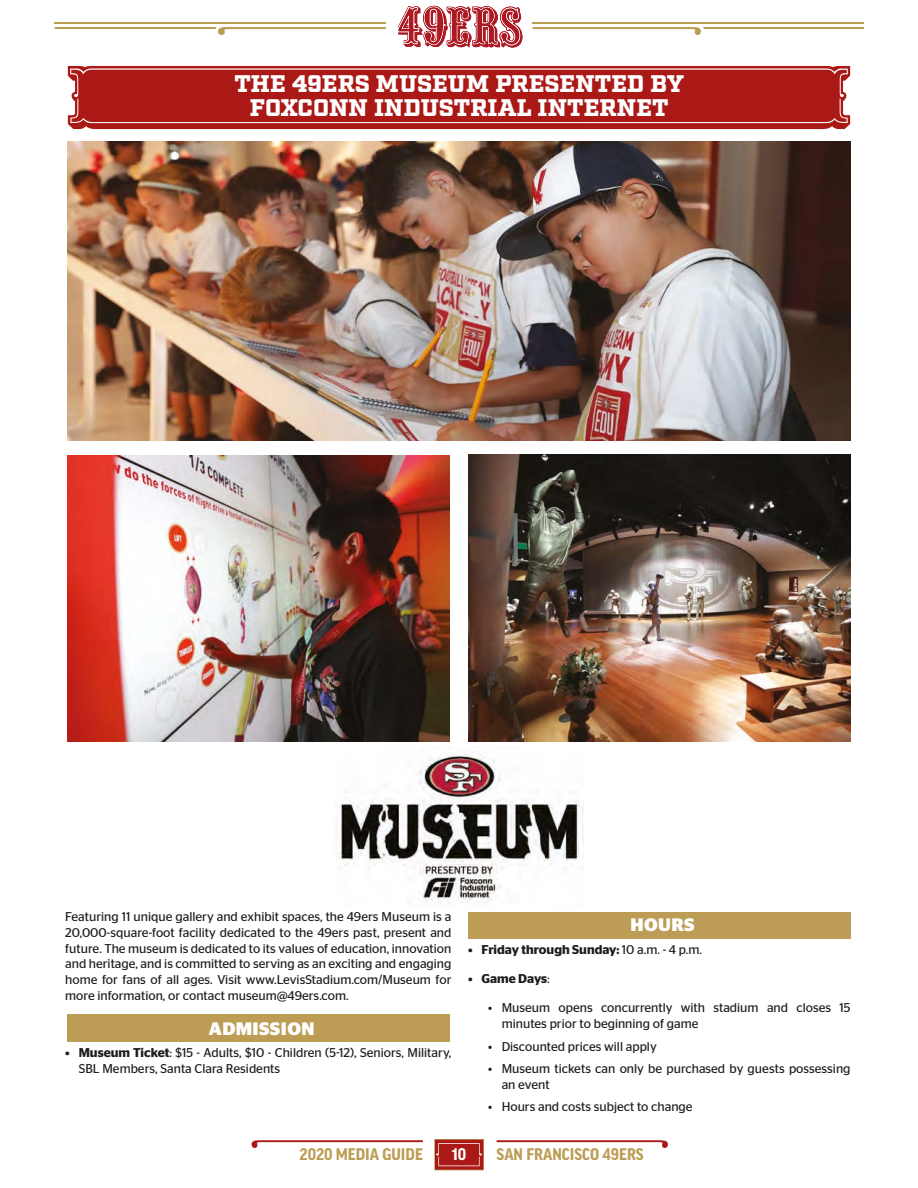
<style>
.page{position:relative;width:918px;height:1188px;background:#fff}
.page>*{position:absolute;margin:0;border:0;box-sizing:border-box;transform-origin:0 0}
.t1{font:900 24px/24px "Factoria";letter-spacing:.005em;color:#fff;text-align:center}
.t2{font:700 18px "Good Headline Pro Narr";color:#bd9d55}
.t3{font:700 18px "Stag Sans";letter-spacing:.02em;color:#fff}
.t4{font:700 18px "Good Headline Pro Narr";color:#fff}
.t5{font:12.75px/15.8px "Stag Sans";color:#1d1d1b}
.t6{font:600 12.75px "Stag Sans";color:#1d1d1b}
.s1{font-weight:600}
.s2{font-weight:400}
</style>
<div class="page">
<hr style="left:55px;top:22px;width:331px;height:2px;background:#bb9d54">
<svg style="left:398px;top:6px;width:124px;height:42px"></svg>
<svg style="left:55px;top:27px;width:331px;height:8px"></svg>
<svg style="left:533px;top:27px;width:331px;height:8px"></svg>
<hr style="left:533px;top:22px;width:331px;height:2px;background:#bb9d54">
<svg style="left:434px;top:1139px;width:50px;height:31px"></svg>
<svg style="left:252px;top:1140px;width:171px;height:8px"></svg>
<svg style="left:497px;top:1140px;width:171px;height:8px"></svg>
<img style="left:68px;top:141px;width:782px;height:300px">
<img style="left:468px;top:455px;width:382px;height:287px">
<img style="left:68px;top:456px;width:382px;height:285px">
<div style="left:68px;top:1014px;width:382px;height:28px;background:#bd9d55"></div>
<div style="left:468px;top:912px;width:382px;height:27px;background:#bd9d55"></div>
<img style="left:340px;top:755px;width:243px;height:148px">
<svg style="left:67px;top:65px;width:784px;height:65px;fill:#fbf5f4"></svg>
<svg style="left:68px;top:66px;width:782px;height:63px;fill:#ab1917"></svg>
<div style="left:70px;top:68px;width:778px;height:55px;background:#ab1917"></div>
<h1 class="t1" style="left:234px;top:73px;width:451px">THE 49ERS MUSEUM PRESENTED BY<br>FOXCONN INDUSTRIAL INTERNET</h1>
<p class="t5" style="left:65px;top:909px;width:388px;text-align:justify">Featuring 11 unique gallery and exhibit spaces, the 49ers Museum is a 20,000-square-foot facility dedicated to the 49ers past, present and future. The museum is dedicated to its values of education, innovation and heritage, and is committed to serving as an exciting and engaging home for fans of all ages. Visit www.LevisStadium.com/Museum for more information, or contact museum@49ers.com.</p>
<h2 class="t3" style="left:209px;top:1018px;width:107px">ADMISSION</h2>
<p class="t5" style="left:79px;top:1045px;width:374px;text-indent:-14px"><span class="s1">• Museum Ticket</span>: $15 - Adults, $10 - Children (5-12), Seniors, Military,<br>SBL Members, Santa Clara Residents</p>
<h2 class="t3" style="left:631px;top:915px;width:66px">HOURS</h2>
<p class="t6" style="left:468px;top:942px;width:236px">• Friday through Sunday: <span class="s2">10 a.m. - 4 p.m.</span></p>
<p class="t6" style="left:468px;top:971px;width:83px">• Game Days<span class="s2">:</span></p>
<p class="t5" style="left:502px;top:1000px;width:350px;text-indent:-14px">• Museum opens concurrently with stadium and closes 15 minutes prior to beginning of game</p>
<p class="t5" style="left:488px;top:1038px;width:170px">• Discounted prices will apply</p>
<p class="t5" style="left:502px;top:1061px;width:350px;text-indent:-14px">• Museum tickets can only be purchased by guests possessing an event</p>
<p class="t5" style="left:488px;top:1099px;width:206px">• Hours and costs subject to change</p>
<h2 class="t2" style="left:300px;top:1145px;width:125px">2020 MEDIA GUIDE</h2>
<h2 class="t4" style="left:452px;top:1145px;width:16px">10</h2>
<h2 class="t2" style="left:497px;top:1145px;width:149px">SAN FRANCISCO 49ERS</h2>
</div>
